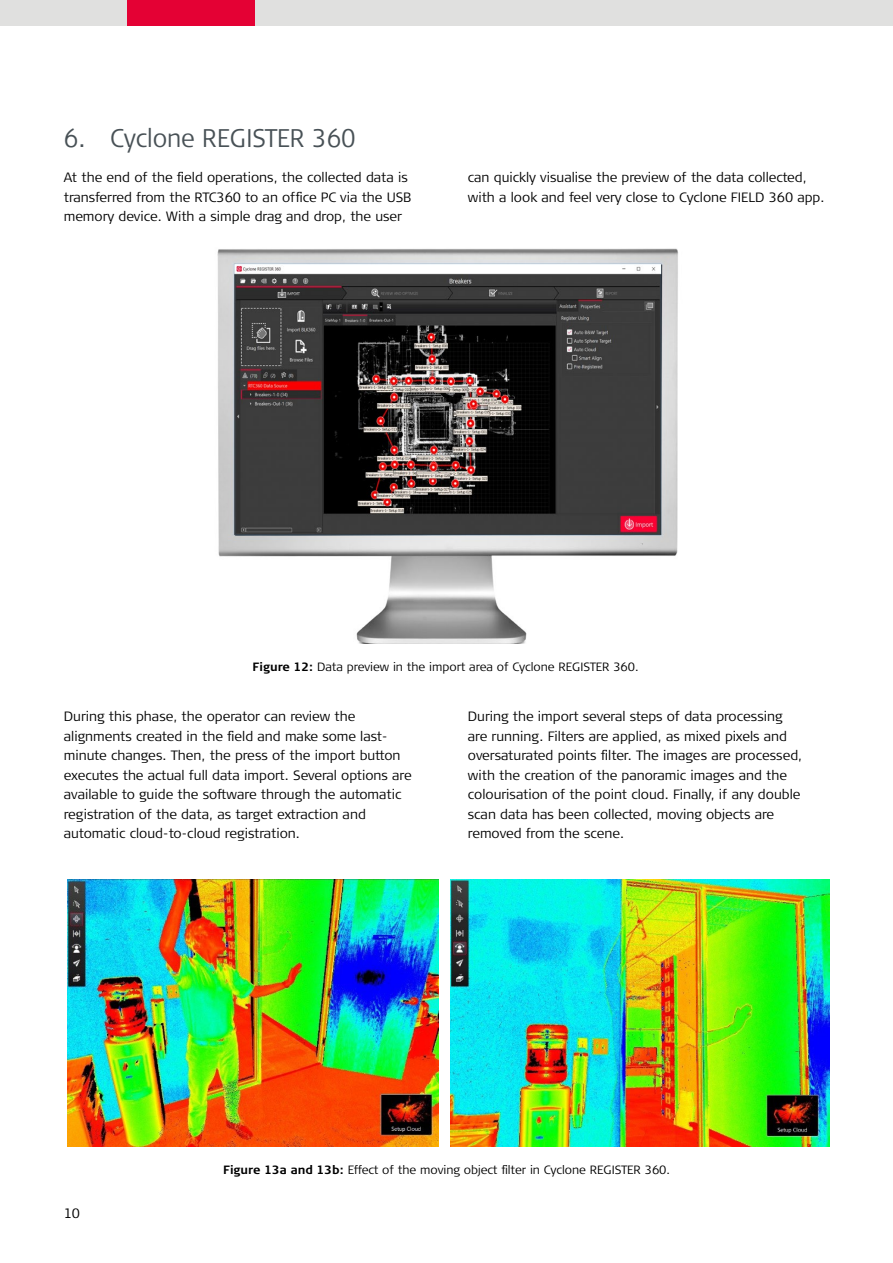
<style>
.page{position:relative;width:893px;height:1263px;background:#fff}
.page>*{position:absolute;margin:0;border:0;box-sizing:border-box;transform-origin:0 0}
.t1{font:300 25.5px "Signa Column";color:#485156;scale:.94 1}
.t2{font:300 13.5px/19.5px "Signa Column";color:#000}
.t3{font:300 12px "Signa Column";color:#000}
.s1{font-style:inherit}
.s2{font-weight:700}
</style>
<div class="page">
<div style="left:0;top:0;width:893px;height:26px;background:#e0e0df"></div>
<div style="left:128px;top:0;width:127px;height:26px;background:#e40134"></div>
<img style="left:217px;top:248px;width:461px;height:395px">
<img style="left:68px;top:880px;width:371px;height:267px">
<img style="left:451px;top:880px;width:378px;height:267px">
<h1 class="t1" style="left:64px;top:122px;width:312px">6. <span class="s1">C</span>yclone REGISTER 360</h1>
<p class="t2" style="left:64px;top:168px;width:349px">At the end of the field operations, the collected data is transferred from the RTC360 to an office PC via the USB memory device. With a simple drag and drop, the user</p>
<p class="t2" style="left:468px;top:168px;width:358px">can quickly visualise the preview of the data collected, with a look and feel very close to Cyclone FIELD 360 app.</p>
<p class="t3" style="left:253px;top:659px;width:388px"><span class="s2">Figure 12:</span> Data preview in the import area of Cyclone REGISTER 360.</p>
<p class="t2" style="left:64px;top:707px;width:349px">During this phase, the operator can review the alignments created in the field and make some last&shy;minute changes. Then, the press of the import button executes the actual full data import. Several options are available to guide the software through the automatic registration of the data, as target extraction and automatic cloud-to-cloud registration.</p>
<p class="t2" style="left:468px;top:707px;width:336px">During the import several steps of data processing are running. Filters are applied, as mixed pixels and oversaturated points filter. The images are processed, with the creation of the panoramic images and the colourisation of the point cloud. Finally, if any double scan data has been collected, moving objects are removed from the scene.</p>
<p class="t2" style="left:64px;top:1203px;width:18px">10</p>
<p class="t3" style="left:223px;top:1162px;width:449px"><span class="s2">Figure 13a and 13b:</span> Effect of the moving object filter in Cyclone REGISTER 360.</p>
</div>
